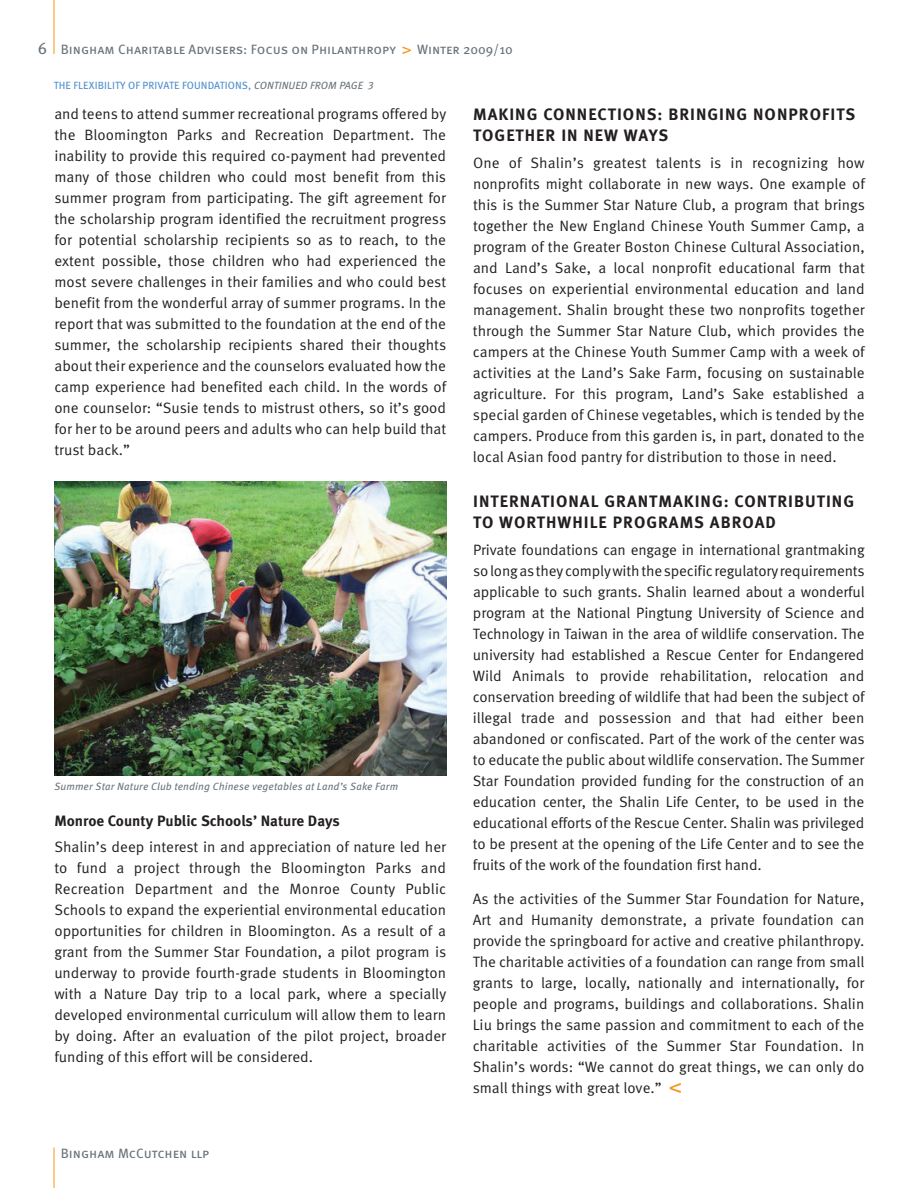
<style>
.page{position:relative;width:918px;height:1188px;background:#fff}
.page>*{position:absolute;margin:0;border:0;box-sizing:border-box;transform-origin:0 0}
.t1{font:700 16.5px/21px "Meta Pro";letter-spacing:.13em;color:#231f20}
.t2{font:700 16.5px/21px "Meta Pro";letter-spacing:.06em;color:#231f20}
.t3{font:16.5px "Meta Pro";color:#6a747b}
.t4{font:15px/21px "Meta Pro";color:#231f20;text-align:justify}
.t5{font:700 15px "Meta Pro";letter-spacing:-.005em;color:#231f20}
.t6{font:13.5px "Meta Pro";color:#6a747b}
.t7{font:italic 10.5px "Meta Pro";letter-spacing:.01em;color:#6a747b}
.t8{font:10.5px "Meta Pro";letter-spacing:.02em;color:#5090cc}
.s1{font-style:italic;color:#6a747b}
</style>
<div class="page">
<svg style="left:402px;top:46px;width:9px;height:8px"></svg>
<hr style="left:54px;top:0;width:1px;height:54px;background:#f7971d">
<hr style="left:54px;top:1147px;width:1px;height:41px;background:#f7971d">
<svg style="left:670px;top:1083px;width:11px;height:10px"></svg>
<img style="left:54px;top:482px;width:392px;height:293px">
<p class="t3" style="left:38px;top:38px;width:11px">6</p>
<p class="t6" style="left:61px;top:41px;width:337px">Bingham Charitable Advisers: Focus on Philanthropy</p>
<p class="t6" style="left:417px;top:41px;width:97px">Winter 2009/10</p>
<p class="t8" style="left:54px;top:79px;width:322px">the flexibility of private foun dation s, <span class="s1">CONTINUED FROM PAGE 3</span></p>
<p class="t4" style="left:54px;top:104px;width:393px">and teens to attend summer recreational programs offered by the Bloomington Parks and Recreation Department. The inability to provide this required co-payment had prevented many of those children who could most benefit from this summer program from participating. The gift agreement for the scholarship program identified the recruitment progress for potential scholarship recipients so as to reach, to the extent possible, those children who had experienced the most severe challenges in their families and who could best benefit from the wonderful array of summer programs. In the report that was submitted to the foundation at the end of the summer, the scholarship recipients shared their thoughts about their experience and the counselors evaluated how the camp experience had benefited each child. In the words of one counselor: “Susie tends to mistrust others, so it’s good for her to be around peers and adults who can help build that trust back.”</p>
<p class="t7" style="left:54px;top:780px;width:345px">Summer Star Nature Club tending Chinese vegetables at Land’s Sake Farm</p>
<p class="t5" style="left:54px;top:811px;width:287px">MONROE COUNTY PUBLIC SCHOOLS’ NATURE DAYS</p>
<p class="t4" style="left:54px;top:837px;width:393px">Shalin’s deep interest in and appreciation of nature led her to fund a project through the Bloomington Parks and Recreation Department and the Monroe County Public Schools to expand the experiential environmental education opportunities for children in Bloomington. As a result of a grant from the Summer Star Foundation, a pilot program is underway to provide fourth-grade students in Bloomington with a Nature Day trip to a local park, where a specially developed environmental curriculum will allow them to learn by doing. After an evaluation of the pilot project, broader funding of this effort will be considered.</p>
<p class="t6" style="left:61px;top:1145px;width:150px">Bingham McCutchen llp</p>
<p class="t2" style="left:473px;top:104px;width:384px">MAKING CONNECTIONS: BRINGING NONPROFITS<br>TOGETHER IN NEW WAYS</p>
<p class="t4" style="left:473px;top:152px;width:393px">One of Shalin’s greatest talents is in recognizing how nonprofits might collaborate in new ways. One example of this is the Summer Star Nature Club, a program that brings together the New England Chinese Youth Summer Camp, a program of the Greater Boston Chinese Cultural Association, and Land’s Sake, a local nonprofit educational farm that focuses on experiential environmental education and land management. Shalin brought these two nonprofits together through the Summer Star Nature Club, which provides the campers at the Chinese Youth Summer Camp with a week of activities at the Land’s Sake Farm, focusing on sustainable agriculture. For this program, Land’s Sake established a special garden of Chinese vegetables, which is tended by the campers. Produce from this garden is, in part, donated to the local Asian food pantry for distribution to those in need.</p>
<p class="t1" style="left:473px;top:491px;width:382px">INTERNATI ONAL GRANTMAKING: CONTRIBUTI NG<br>TO WORTHWHILE PROGRAMS AB ROAD</p>
<p class="t4" style="left:473px;top:539px;width:394px">Private foundations can engage in international grantmaking solongastheycomplywiththespecificregulatoryrequirements applicable to such grants. Shalin learned about a wonderful program at the National Pingtung University of Science and Technology in Taiwan in the area of wildlife conservation. The university had established a Rescue Center for Endangered Wild Animals to provide rehabilitation, relocation and conservation breeding of wildlife that had been the subject of illegal trade and possession and that had either been abandoned or confiscated. Part of the work of the center was to educate the public about wildlife conservation. The Summer Star Foundation provided funding for the construction of an education center, the Shalin Life Center, to be used in the educational efforts of the Rescue Center. Shalin was privileged to be present at the opening of the Life Center and to see the fruits of the work of the foundation first hand.</p>
<p class="t4" style="left:473px;top:889px;width:393px">As the activities of the Summer Star Foundation for Nature, Art and Humanity demonstrate, a private foundation can provide the springboard for active and creative philanthropy.<br>The charitable activities of a foundation can range from small grants to large, locally, nationally and internationally, for people and programs, buildings and collaborations. Shalin Liu brings the same passion and commitment to each of the charitable activities of the Summer Star Foundation. In Shalin’s words: “We cannot do great things, we can only do small things with great love.”</p>
</div>
